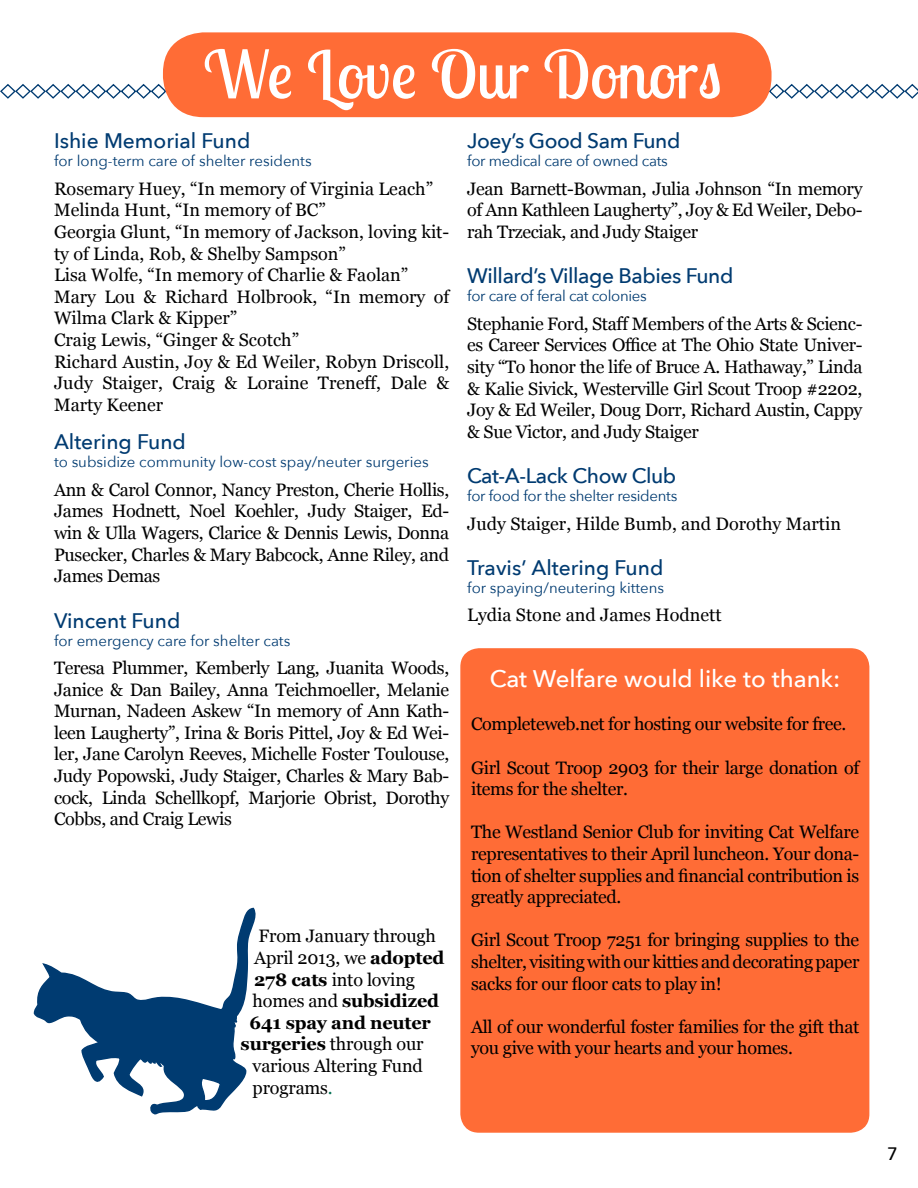
<style>
.page{position:relative;width:918px;height:1188px;background:#fff}
.page>*{position:absolute;margin:0;border:0;box-sizing:border-box;transform-origin:0 0}
.t1{font:66px "Lobster Two";color:#fff}
.t2{font:500 24px "Avenir Next";color:#fff}
.t3{font:500 21px "Avenir Next";letter-spacing:-.02em;color:#003b71}
.t4{font:500 21px "Avenir Next";color:#003b71}
.t5{font:18px/21.6px "Georgia";letter-spacing:-.02em;color:#000;text-align:justify}
.t6{font:18px/21.6px "Georgia";color:#000}
.t7{font:700 18px "Georgia";letter-spacing:-.01em;color:#000}
.t8{font:500 18px "Avenir Next";color:#000}
.t9{font:15px "Avenir Next";color:#003b71}
.t10{font:15px "Avenir Next";letter-spacing:-.02em;color:#003b71}
.s1{font-weight:700}
.s2{font-weight:400}
.s3{color:#006f53}
</style>
<div class="page">
<svg style="left:0;top:83px;width:918px;height:17px"></svg>
<div style="left:163px;top:32px;width:609px;height:85px;background:#ff6c36;border-radius:40px"></div>
<div style="left:461px;top:649px;width:408px;height:483px;background:#ff6c36;border-radius:18px"></div>
<div style="left:460px;top:648px;width:409px;height:485px;border:2px solid #ff6c36;border-radius:18px"></div>
<svg style="left:33px;top:907px;width:223px;height:208px"></svg>
<h1 class="t1" style="left:203px;top:32px;width:520px">We Love Our Donors</h1>
<p class="t4" style="left:54px;top:128px;width:198px">Ishie Memorial Fund</p>
<p class="t9" style="left:54px;top:152px;width:259px">for long-term care of shelter residents</p>
<p class="t6" style="left:54px;top:177px;width:397px">Rosemary Huey, “In memory of Virginia Leach” Melinda Hunt, “In memory of BC”<br>Georgia Glunt, “In memory of Jackson, loving kit&shy;ty of Linda, Rob, &amp; Shelby Sampson”<br>Lisa Wolfe, “In memory of Charlie &amp; Faolan” Mary Lou &amp; Richard Holbrook, “In memory of Wilma Clark &amp; Kipper”<br>Craig Lewis, “Ginger &amp; Scotch”<br>Richard Austin, Joy &amp; Ed Weiler, Robyn Driscoll, Judy Staiger, Craig &amp; Loraine Treneff, Dale &amp; Marty Keener</p>
<p class="t4" style="left:54px;top:430px;width:133px">Altering Fund</p>
<p class="t9" style="left:54px;top:453px;width:376px">to subsidize community low-cost spay/neuter surgeries</p>
<p class="t5" style="left:54px;top:478px;width:397px">Ann &amp; Carol Connor, Nancy Preston, Cherie Hollis, James Hodnett, Noel Koehler, Judy Staiger, Ed&shy;win &amp; Ulla Wagers, Clarice &amp; Dennis Lewis, Donna Pusecker, Charles &amp; Mary Babcock, Anne Riley, and James Demas</p>
<p class="t4" style="left:54px;top:608px;width:128px">Vincent Fund</p>
<p class="t9" style="left:54px;top:632px;width:238px">for emergency care for shelter cats</p>
<p class="t5" style="left:54px;top:656px;width:397px">Teresa Plummer, Kemberly Lang, Juanita Woods, Janice &amp; Dan Bailey, Anna Teichmoeller, Melanie Murnan, Nadeen Askew “In memory of Ann Kath&shy;leen Laugherty”, Irina &amp; Boris Pittel, Joy &amp; Ed Wei&shy;ler, Jane Carolyn Reeves, Michelle Foster Toulouse, Judy Popowski, Judy Staiger, Charles &amp; Mary Bab&shy;cock, Linda Schellkopf, Marjorie Obrist, Dorothy Cobbs, and Craig Lewis</p>
<p class="t5" style="left:259px;top:925px;width:179px">From January through</p>
<p class="t5" style="left:254px;top:946px;width:192px">April 2013, we <span class="s1">adopted</span></p>
<p class="t5" style="left:254px;top:968px;width:162px"><span class="s1">278 cats</span> into loving</p>
<p class="t7" style="left:253px;top:987px;width:188px"><span class="s2">homes and</span> subsidized</p>
<p class="t7" style="left:250px;top:1009px;width:183px">641 spay and neuter</p>
<p class="t5" style="left:241px;top:1033px;width:184px"><span class="s1">surgeries</span> through our</p>
<p class="t5" style="left:253px;top:1054px;width:172px">various Altering Fund</p>
<p class="t5" style="left:253px;top:1076px;width:82px">programs<span class="s3">.</span></p>
<p class="t3" style="left:467px;top:128px;width:215px">Joey’s Good Sam Fund</p>
<p class="t10" style="left:467px;top:152px;width:202px">for medical care of owned cats</p>
<p class="t5" style="left:467px;top:177px;width:397px">Jean Barnett-Bowman, Julia Johnson “In memory of Ann Kathleen Laugherty”, Joy &amp; Ed Weiler, Debo&shy;rah Trzeciak, and Judy Staiger</p>
<p class="t3" style="left:467px;top:263px;width:268px">Willard’s Village Babies Fund</p>
<p class="t10" style="left:467px;top:287px;width:181px">for care of feral cat colonies</p>
<p class="t5" style="left:467px;top:312px;width:397px">Stephanie Ford, Staff Members of the Arts &amp; Scienc&shy;es Career Services Office at The Ohio State Univer&shy;sity “To honor the life of Bruce A. Hathaway,” Linda &amp; Kalie Sivick, Westerville Girl Scout Troop #2202, Joy &amp; Ed Weiler, Doug Dorr, Richard Austin, Cappy &amp; Sue Victor, and Judy Staiger</p>
<p class="t3" style="left:467px;top:463px;width:211px">Cat-A-Lack Chow Club</p>
<p class="t10" style="left:467px;top:487px;width:212px">for food for the shelter residents</p>
<p class="t6" style="left:467px;top:512px;width:375px">Judy Staiger, Hilde Bumb, and Dorothy Martin</p>
<p class="t4" style="left:467px;top:555px;width:198px">Travis’ Altering Fund</p>
<p class="t9" style="left:467px;top:579px;width:198px">for spaying/neutering kittens</p>
<p class="t6" style="left:467px;top:604px;width:256px">Lydia Stone and James Hodnett</p>
<h2 class="t2" style="left:490px;top:664px;width:352px">Cat Welfare would like to thank:</h2>
<p class="t5" style="left:471px;top:713px;width:377px">Completeweb.net for hosting our website for free.</p>
<p class="t5" style="left:471px;top:756px;width:390px">Girl Scout Troop 2903 for their large donation of items for the shelter.</p>
<p class="t5" style="left:471px;top:821px;width:390px">The Westland Senior Club for inviting Cat Welfare representatives to their April luncheon. Your dona&shy;tion of shelter supplies and financial contribution is greatly appreciated.</p>
<p class="t5" style="left:471px;top:929px;width:390px">Girl Scout Troop 7251 for bringing supplies to the shelter, visiting with our kitties and decorating paper sacks for our floor cats to play in!</p>
<p class="t5" style="left:471px;top:1015px;width:390px">All of our wonderful foster families for the gift that you give with your hearts and your homes.</p>
<p class="t8" style="left:887px;top:1142px;width:12px">7</p>
</div>
